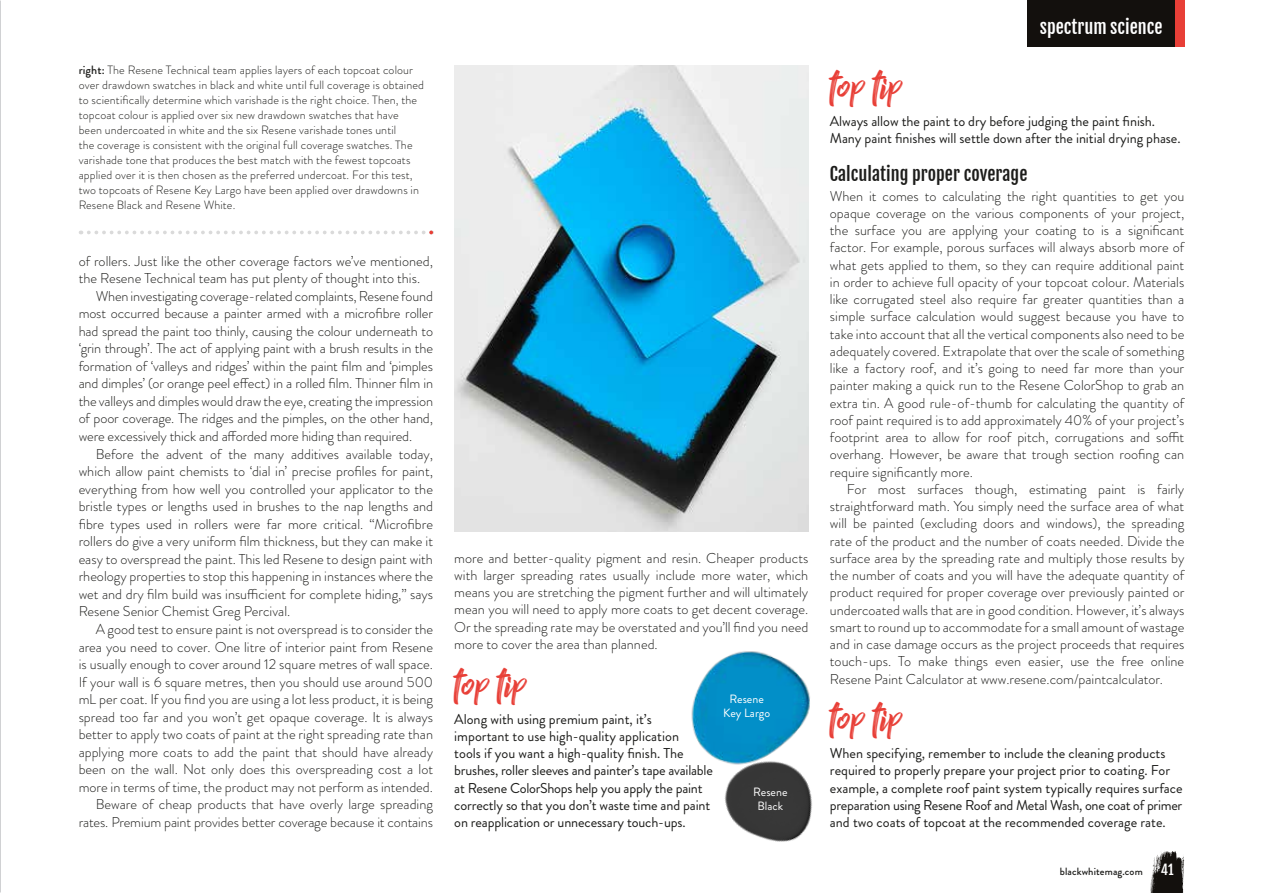
<style>
.page{position:relative;width:1263px;height:893px;background:#fff}
.page>*{position:absolute;margin:0;border:0;box-sizing:border-box;transform-origin:0 0}
.t1{font:42px "Billy Ohio";color:#e83f37}
.t2{font:18px "Fjalla One";color:#1d1d1b}
.t3{font:18px "Fjalla One";color:#fff}
.t4{font:300 14.25px/17.2px "Brandon Grotesque";color:#1d1d1b;text-align:justify}
.t5{font:14.25px/17.2px "Brandon Grotesque";letter-spacing:-.005em;color:#1d1d1b}
.t6{font:13.5px "Fjalla One";color:#fff}
.t7{font:300 12px/15px "Brandon Grotesque";letter-spacing:.01em;color:#1d1d1b}
.t8{font:12px/13.5px "Brandon Grotesque";color:#fff;text-align:center}
.t9{font:500 10.5px "Brandon Grotesque";letter-spacing:.01em;color:#1d1d1b}
.s1{font-weight:500}
</style>
<div class="page">
<svg style="left:81px;top:231px;width:352px;height:3px"></svg>
<img style="left:454px;top:66px;width:355px;height:466px">
<img style="left:691px;top:651px;width:119px;height:69px">
<img style="left:691px;top:720px;width:121px;height:122px">
<svg style="left:1150px;top:851px;width:35px;height:42px"></svg>
<div style="left:1027px;top:0;width:148px;height:47px;background:#13100d"></div>
<div style="left:1175px;top:0;width:9px;height:47px;background:#e83f37"></div>
<p class="t7" style="left:79px;top:63px;width:347px"><span class="s1">right:</span> The Resene Technical team applies layers of each topcoat colour over drawdown swatches in black and white until full coverage is obtained to scientifically determine which varishade is the right choice. Then, the topcoat colour is applied over six new drawdown swatches that have been undercoated in white and the six Resene varishade tones until<br>the coverage is consistent with the original full coverage swatches. The varishade tone that produces the best match with the fewest topcoats applied over it is then chosen as the preferred undercoat. For this test, two topcoats of Resene Key Largo have been applied over drawdowns in Resene Black and Resene White.</p>
<p class="t4" style="left:79px;top:252px;width:356px">of rollers. Just like the other coverage factors we’ve mentioned,</p>
<p class="t4" style="left:79px;top:270px;width:343px">the Resene Technical team has put plenty of thought into this.</p>
<p class="t4" style="left:96px;top:287px;width:339px">When investigating coverage-related complaints, Resene found</p>
<p class="t4" style="left:79px;top:305px;width:356px">most occurred because a painter armed with a microfibre roller</p>
<p class="t4" style="left:79px;top:322px;width:356px">had spread the paint too thinly, causing the colour underneath to</p>
<p class="t4" style="left:79px;top:340px;width:356px">‘grin through’. The act of applying paint with a brush results in the</p>
<p class="t4" style="left:79px;top:357px;width:356px">formation of ‘valleys and ridges’ within the paint film and ‘pimples</p>
<p class="t4" style="left:79px;top:375px;width:356px">and dimples’ (or orange peel effect) in a rolled film. Thinner film in</p>
<p class="t4" style="left:79px;top:392px;width:356px">the valleys and dimples would draw the eye, creating the impression</p>
<p class="t4" style="left:79px;top:410px;width:356px">of poor coverage. The ridges and the pimples, on the other hand,</p>
<p class="t4" style="left:79px;top:428px;width:335px">were excessively thick and afforded more hiding than required.</p>
<p class="t4" style="left:96px;top:445px;width:339px">Before the advent of the many additives available today,</p>
<p class="t4" style="left:79px;top:463px;width:356px">which allow paint chemists to ‘dial in’ precise profiles for paint,</p>
<p class="t4" style="left:79px;top:480px;width:356px">everything from how well you controlled your applicator to the</p>
<p class="t4" style="left:79px;top:498px;width:356px">bristle types or lengths used in brushes to the nap lengths and</p>
<p class="t4" style="left:79px;top:515px;width:356px">fibre types used in rollers were far more critical. “Microfibre</p>
<p class="t4" style="left:79px;top:533px;width:356px">rollers do give a very uniform film thickness, but they can make it</p>
<p class="t4" style="left:79px;top:550px;width:356px">easy to overspread the paint. This led Resene to design paint with</p>
<p class="t4" style="left:79px;top:568px;width:356px">rheology properties to stop this happening in instances where the</p>
<p class="t4" style="left:79px;top:585px;width:356px">wet and dry film build was insufficient for complete hiding,” says</p>
<p class="t4" style="left:79px;top:603px;width:213px">Resene Senior Chemist Greg Percival.</p>
<p class="t4" style="left:96px;top:620px;width:339px">A good test to ensure paint is not overspread is to consider the</p>
<p class="t4" style="left:79px;top:638px;width:356px">area you need to cover. One litre of interior paint from Resene</p>
<p class="t4" style="left:79px;top:656px;width:356px">is usually enough to cover around 12 square metres of wall space.</p>
<p class="t4" style="left:79px;top:673px;width:356px">If your wall is 6 square metres, then you should use around 500</p>
<p class="t4" style="left:79px;top:691px;width:356px">mL per coat. If you find you are using a lot less product, it is being</p>
<p class="t4" style="left:79px;top:708px;width:356px">spread too far and you won’t get opaque coverage. It is always</p>
<p class="t4" style="left:79px;top:726px;width:356px">better to apply two coats of paint at the right spreading rate than</p>
<p class="t4" style="left:79px;top:743px;width:356px">applying more coats to add the paint that should have already</p>
<p class="t4" style="left:79px;top:761px;width:356px">been on the wall. Not only does this overspreading cost a lot</p>
<p class="t4" style="left:79px;top:778px;width:356px">more in terms of time, the product may not perform as intended.</p>
<p class="t4" style="left:96px;top:796px;width:339px">Beware of cheap products that have overly large spreading</p>
<p class="t4" style="left:79px;top:813px;width:356px">rates. Premium paint provides better coverage because it contains</p>
<p class="t4" style="left:454px;top:549px;width:356px">more and better-quality pigment and resin. Cheaper products with larger spreading rates usually include more water, which means you are stretching the pigment further and will ultimately mean you will need to apply more coats to get decent coverage.<br>Or the spreading rate may be overstated and you’ll find you need more to cover the area than planned.</p>
<h1 class="t1" style="left:454px;top:657px;width:73px">top tip</h1>
<p class="t5" style="left:454px;top:710px;width:260px">Along with using premium paint, it’s<br>important to use high-quality application<br>tools if you want a high-quality finish. The brushes, roller sleeves and painter’s tape available at Resene ColorShops help you apply the paint correctly so that you don’t waste time and paint on reapplication or unnecessary touch-ups.</p>
<p class="t8" style="left:723px;top:693px;width:48px">Resene<br>Key Largo</p>
<p class="t8" style="left:753px;top:786px;width:36px">Resene<br>Black</p>
<p class="t3" style="left:1040px;top:16px;width:124px">spectrum science</p>
<h1 class="t1" style="left:830px;top:59px;width:73px">top tip</h1>
<p class="t5" style="left:830px;top:113px;width:352px">Always allow the paint to dry before judging the paint finish.<br>Many paint finishes will settle down after the initial drying phase.</p>
<p class="t2" style="left:830px;top:163px;width:199px">Calculating proper coverage</p>
<p class="t4" style="left:830px;top:187px;width:356px">When it comes to calculating the right quantities to get you opaque coverage on the various components of your project, the surface you are applying your coating to is a significant factor. For example, porous surfaces will always absorb more of what gets applied to them, so they can require additional paint in order to achieve full opacity of your topcoat colour. Materials like corrugated steel also require far greater quantities than a simple surface calculation would suggest because you have to take into account that all the vertical components also need to be adequately covered. Extrapolate that over the scale of something like a factory roof, and it’s going to need far more than your painter making a quick run to the Resene ColorShop to grab an extra tin. A good rule-of-thumb for calculating the quantity of roof paint required is to add approximately 40% of your project’s footprint area to allow for roof pitch, corrugations and soffit overhang. However, be aware that trough section roofing can require significantly more.</p>
<p class="t4" style="left:830px;top:480px;width:356px;text-indent:17px">For most surfaces though, estimating paint is fairly straightforward math. You simply need the surface area of what will be painted (excluding doors and windows), the spreading rate of the product and the number of coats needed. Divide the surface area by the spreading rate and multiply those results by the number of coats and you will have the adequate quantity of product required for proper coverage over previously painted or undercoated walls that are in good condition. However, it’s always smart to round up to accommodate for a small amount of wastage and in case damage occurs as the project proceeds that requires touch-ups. To make things even easier, use the free online Resene Paint Calculator at www.resene.com/paintcalculator.</p>
<h1 class="t1" style="left:830px;top:691px;width:73px">top tip</h1>
<p class="t5" style="left:830px;top:745px;width:354px">When specifying, remember to include the cleaning products required to properly prepare your project prior to coating. For example, a complete roof paint system typically requires surface preparation using Resene Roof and Metal Wash, one coat of primer and two coats of topcoat at the recommended coverage rate.</p>
<p class="t9" style="left:1060px;top:864px;width:84px">blackwhitemag.com</p>
<p class="t6" style="left:1161px;top:861px;width:14px">41</p>
</div>
